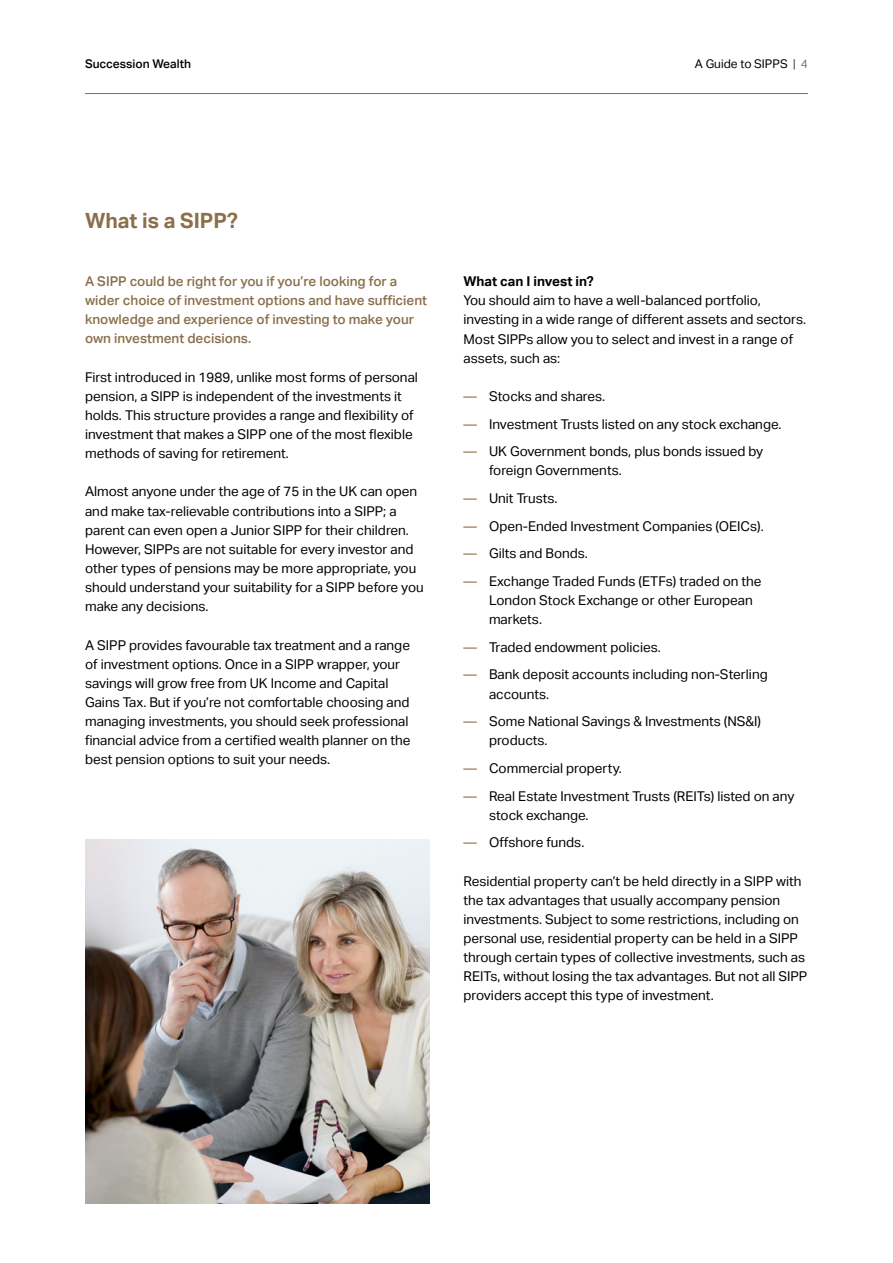
<style>
.page{position:relative;width:893px;height:1263px;background:#fff}
.page>*{position:absolute;margin:0;border:0;box-sizing:border-box;transform-origin:0 0}
.t1{font:700 21px "Aktiv Grotesk";color:#8b6f4b}
.t2{font:13.5px/19.2px "Aktiv Grotesk";color:#000}
.t3{font:500 13.5px/19.2px "Aktiv Grotesk";color:#8b6f4b}
.t4{font:700 13.5px "Aktiv Grotesk";color:#000}
.t5{font:500 12px "Aktiv Grotesk";color:#000}
.t6{font:12px "Aktiv Grotesk";color:#000}
.s1{font-weight:300}
.s2{color:#8b6f4b}
</style>
<div class="page">
<hr style="left:85px;top:93px;width:723px;height:1px;background:#8b6f4b">
<img style="left:85px;top:839px;width:344px;height:364px">
<p class="t5" style="left:85px;top:57px;width:108px">Succession Wealth</p>
<p class="t6" style="left:695px;top:57px;width:115px">A Guide to SIPPS <span class="s1">|</span> <span class="s2">4</span></p>
<h1 class="t1" style="left:85px;top:208px;width:155px">What is a SIPP?</h1>
<p class="t3" style="left:85px;top:272px;width:344px">A SIPP could be right for you if you’re looking for a wider choice of investment options and have sufficient knowledge and experience of investing to make your own investment decisions.</p>
<p class="t2" style="left:85px;top:367px;width:334px">First introduced in 1989, unlike most forms of personal pension, a SIPP is independent of the investments it holds. This structure provides a range and flexibility of investment that makes a SIPP one of the most flexible methods of saving for retirement.</p>
<p class="t2" style="left:85px;top:482px;width:340px">Almost anyone under the age of 75 in the UK can open and make tax-relievable contributions into a SIPP; a parent can even open a Junior SIPP for their children.<br>However, SIPPs are not suitable for every investor and other types of pensions may be more appropriate, you should understand your suitability for a SIPP before you make any decisions.</p>
<p class="t2" style="left:85px;top:635px;width:327px">A SIPP provides favourable tax treatment and a range of investment options. Once in a SIPP wrapper, your savings will grow free from UK Income and Capital Gains Tax. But if you’re not comfortable choosing and managing investments, you should seek professional financial advice from a certified wealth planner on the best pension options to suit your needs.</p>
<p class="t4" style="left:463px;top:274px;width:132px">What can I invest in?</p>
<p class="t2" style="left:463px;top:291px;width:344px">You should aim to have a well-balanced portfolio, investing in a wide range of different assets and sectors.<br>Most SIPPs allow you to select and invest in a range of assets, such as:</p>
<p class="t2" style="left:463px;top:387px;width:143px"><span class="s2">—</span> Stocks and shares.</p>
<p class="t2" style="left:463px;top:414px;width:319px"><span class="s2">—</span> Investment Trusts listed on any stock exchange.</p>
<p class="t2" style="left:489px;top:442px;width:276px;text-indent:-26px"><span class="s2">—</span> UK Government bonds, plus bonds issued by foreign Governments.</p>
<p class="t2" style="left:463px;top:489px;width:96px"><span class="s2">—</span> Unit Trusts.</p>
<p class="t2" style="left:463px;top:516px;width:302px"><span class="s2">—</span> Open-Ended Investment Companies (OEICs).</p>
<p class="t2" style="left:463px;top:544px;width:126px"><span class="s2">—</span> Gilts and Bonds.</p>
<p class="t2" style="left:489px;top:572px;width:274px;text-indent:-26px"><span class="s2">—</span> Exchange Traded Funds (ETFs) traded on the<br>London Stock Exchange or other European markets.</p>
<p class="t2" style="left:463px;top:637px;width:199px"><span class="s2">—</span> Traded endowment policies.</p>
<p class="t2" style="left:489px;top:665px;width:280px;text-indent:-26px"><span class="s2">—</span> Bank deposit accounts including non-Sterling accounts.</p>
<p class="t2" style="left:489px;top:712px;width:274px;text-indent:-26px"><span class="s2">—</span> Some National Savings &amp; Investments (NS&amp;I) products.</p>
<p class="t2" style="left:463px;top:759px;width:160px"><span class="s2">—</span> Commercial property.</p>
<p class="t2" style="left:489px;top:786px;width:307px;text-indent:-26px"><span class="s2">—</span> Real Estate Investment Trusts (REITs) listed on any stock exchange.</p>
<p class="t2" style="left:463px;top:833px;width:122px"><span class="s2">—</span> Offshore funds.</p>
<p class="t2" style="left:463px;top:871px;width:345px">Residential property can’t be held directly in a SIPP with the tax advantages that usually accompany pension investments. Subject to some restrictions, including on personal use, residential property can be held in a SIPP through certain types of collective investments, such as REITs, without losing the tax advantages. But not all SIPP providers accept this type of investment.</p>
</div>
